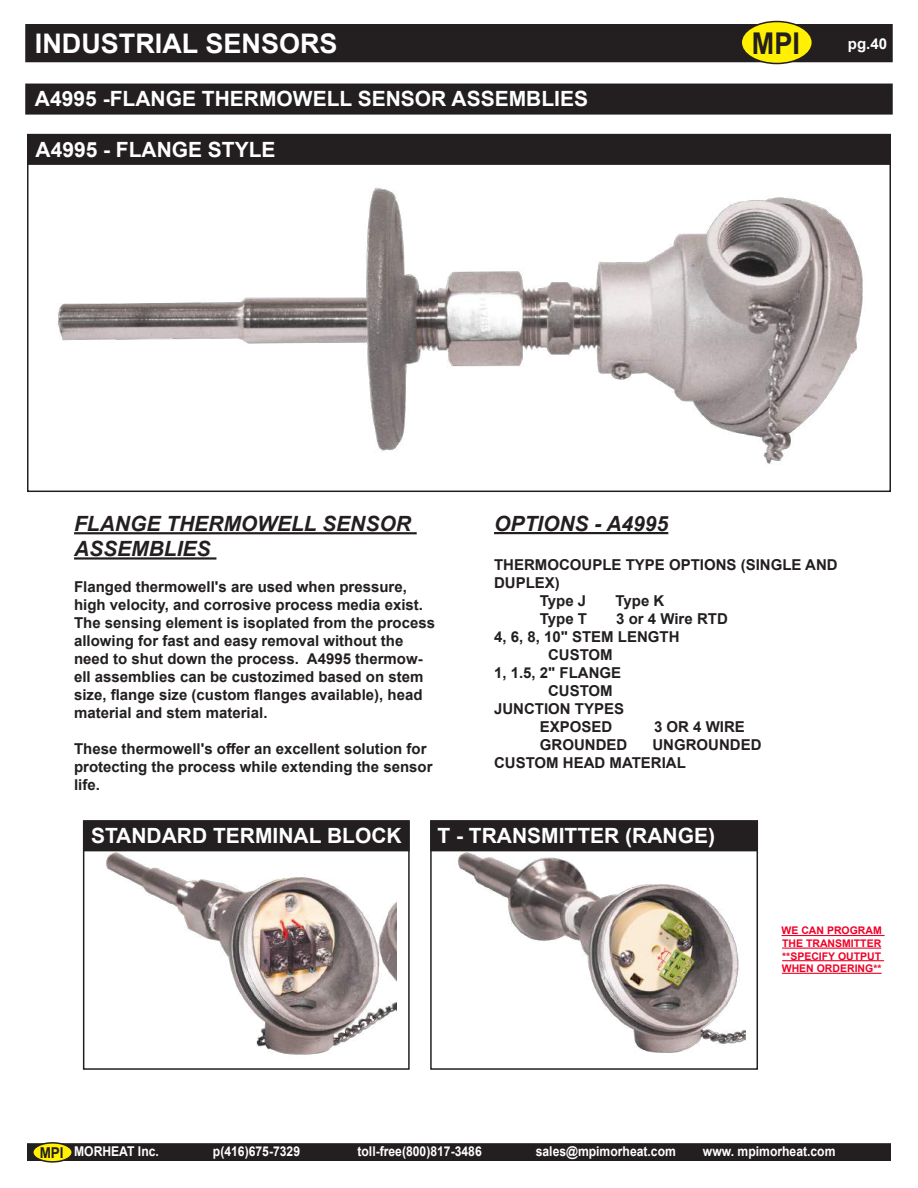
<style>
.page{position:relative;width:918px;height:1188px;background:#fff}
.page>*{position:absolute;margin:0;border:0;box-sizing:border-box;transform-origin:0 0}
.t1{font:700 30px "Arial";color:#231f20;scale:.9 1}
.t2{font:700 27px "Arial";color:#fff}
.t3{font:700 21px "Arial";color:#fff}
.t4{font:italic 700 21px/25.2px "Arial";color:#231f20}
.t5{font:700 15px/18px "Arial";color:#231f20}
.t6{font:700 15px "Arial";color:#fff}
.t7{font:700 13.5px "Arial";color:#fff;scale:.9 1}
.t8{font:700 10.5px/12.6px "Arial";color:#ef0027;text-align:justify}
.s1{font-size:15px;color:#231f20}
</style>
<div class="page">
<div style="left:28px;top:27px;width:862px;height:32px;background:#231f20"></div>
<div style="left:25px;top:24px;width:868px;height:38px;border:6px solid #231f20"></div>
<div style="left:741px;top:22px;width:71px;height:42px;background:#fff101;border-radius:50%"></div>
<div style="left:741px;top:21px;width:72px;height:43px;border:2px solid #231f20;border-radius:50%"></div>
<div style="left:30px;top:1146px;width:858px;height:12px;background:#231f20"></div>
<div style="left:27px;top:1143px;width:864px;height:18px;border:6px solid #231f20"></div>
<div style="left:33px;top:1143px;width:39px;height:19px;background:#fff101;border-radius:50%"></div>
<div style="left:32px;top:1142px;width:41px;height:21px;border:2px solid #231f20;border-radius:50%"></div>
<img style="left:58px;top:187px;width:805px;height:277px">
<div style="left:28px;top:87px;width:862px;height:25px;background:#231f20"></div>
<div style="left:25px;top:84px;width:868px;height:31px;border:6px solid #231f20"></div>
<hr style="left:74px;top:532px;width:343px;height:2px;background:#231f20">
<hr style="left:74px;top:557px;width:142px;height:3px;background:#231f20">
<hr style="left:782px;top:935px;width:103px;height:1px;background:#ef0027">
<hr style="left:782px;top:948px;width:99px;height:1px;background:#ef0027">
<hr style="left:782px;top:960px;width:102px;height:1px;background:#ef0027">
<hr style="left:782px;top:973px;width:100px;height:1px;background:#ef0027">
<div style="left:30px;top:137px;width:858px;height:25px;background:#231f20"></div>
<div style="left:27px;top:134px;width:864px;height:31px;border:6px solid #231f20"></div>
<img style="left:99px;top:851px;width:298px;height:204px">
<div style="left:83px;top:820px;width:327px;height:250px;border:2px solid #231f20"></div>
<img style="left:448px;top:851px;width:297px;height:202px">
<div style="left:430px;top:820px;width:328px;height:250px;border:2px solid #231f20"></div>
<div style="left:86px;top:823px;width:321px;height:25px;background:#231f20"></div>
<div style="left:83px;top:820px;width:327px;height:31px;border:6px solid #231f20"></div>
<div style="left:433px;top:823px;width:322px;height:25px;background:#231f20"></div>
<div style="left:430px;top:820px;width:328px;height:31px;border:6px solid #231f20"></div>
<hr style="left:494px;top:532px;width:174px;height:2px;background:#231f20">
<h2 class="t2" style="left:35px;top:24px;width:304px">INDUSTRIAL SENSORS</h2>
<h3 class="t3" style="left:35px;top:84px;width:555px">A4995 -FLANGE THERMOWELL SENSOR ASSEMBLIES</h3>
<h3 class="t3" style="left:36px;top:134px;width:242px">A4995 - FLANGE STYLE</h3>
<h1 class="t1" style="left:752px;top:22px;width:55px">MPI</h1>
<p class="t6" style="left:848px;top:33px;width:41px">pg.40</p>
<h3 class="t4" style="left:74px;top:512px;width:338px">FLANGE THERMOWELL SENSOR<br>ASSEMBLIES</h3>
<p class="t5" style="left:74px;top:578px;width:362px">Flanged thermowell's are used when pressure, high velocity, and corrosive process media exist.<br>The sensing element is isoplated from the process allowing for fast and easy removal without the need to shut down the process. A4995 thermow&shy;ell assemblies can be custozimed based on stem size, flange size (custom flanges available), head material and stem material.</p>
<p class="t5" style="left:74px;top:740px;width:360px">These thermowell's offer an excellent solution for protecting the process while extending the sensor life.</p>
<h3 class="t4" style="left:494px;top:512px;width:176px">OPTIONS - A4995</h3>
<p class="t5" style="left:494px;top:556px;width:345px">THERMOCOUPLE TYPE OPTIONS (SINGLE AND</p>
<p class="t5" style="left:494px;top:574px;width:67px">DUPLEX)</p>
<p class="t5" style="left:540px;top:592px;width:48px">Type J</p>
<p class="t5" style="left:615px;top:592px;width:50px">Type K</p>
<p class="t5" style="left:540px;top:610px;width:49px">Type T</p>
<p class="t5" style="left:616px;top:610px;width:113px">3 or 4 Wire RTD</p>
<p class="t5" style="left:494px;top:628px;width:187px">4, 6, 8, 10" STEM LENGTH</p>
<p class="t5" style="left:548px;top:646px;width:66px">CUSTOM</p>
<p class="t5" style="left:494px;top:664px;width:129px">1, 1.5, 2" FLANGE</p>
<p class="t5" style="left:548px;top:682px;width:66px">CUSTOM</p>
<p class="t5" style="left:494px;top:700px;width:132px">JUNCTION TYPES</p>
<p class="t5" style="left:540px;top:718px;width:74px">EXPOSED</p>
<p class="t5" style="left:654px;top:718px;width:92px">3 OR 4 WIRE</p>
<p class="t5" style="left:540px;top:736px;width:89px">GROUNDED</p>
<p class="t5" style="left:494px;top:736px;width:269px;text-indent:158px">UNGROUNDED<br>CUSTOM HEAD MATERIAL</p>
<h3 class="t3" style="left:91px;top:821px;width:312px">STANDARD TERMINAL BLOCK</h3>
<h3 class="t3" style="left:438px;top:821px;width:279px">T - TRANSMITTER (RANGE)</h3>
<p class="t8" style="left:782px;top:925px;width:102px">WE CAN PROGRAM THE TRANSMITTER **SPECIFY OUTPUT WHEN ORDERING**</p>
<p class="t7" style="left:40px;top:1142px;width:134px"><span class="s1">MPI</span> MORHEAT Inc.</p>
<p class="t7" style="left:213px;top:1142px;width:98px">p(416)675-7329</p>
<p class="t7" style="left:358px;top:1142px;width:140px">toll-free(800)817-3486</p>
<p class="t7" style="left:536px;top:1142px;width:157px">sales@mpimorheat.com</p>
<p class="t7" style="left:703px;top:1142px;width:149px">www. mpimorheat.com</p>
</div>
